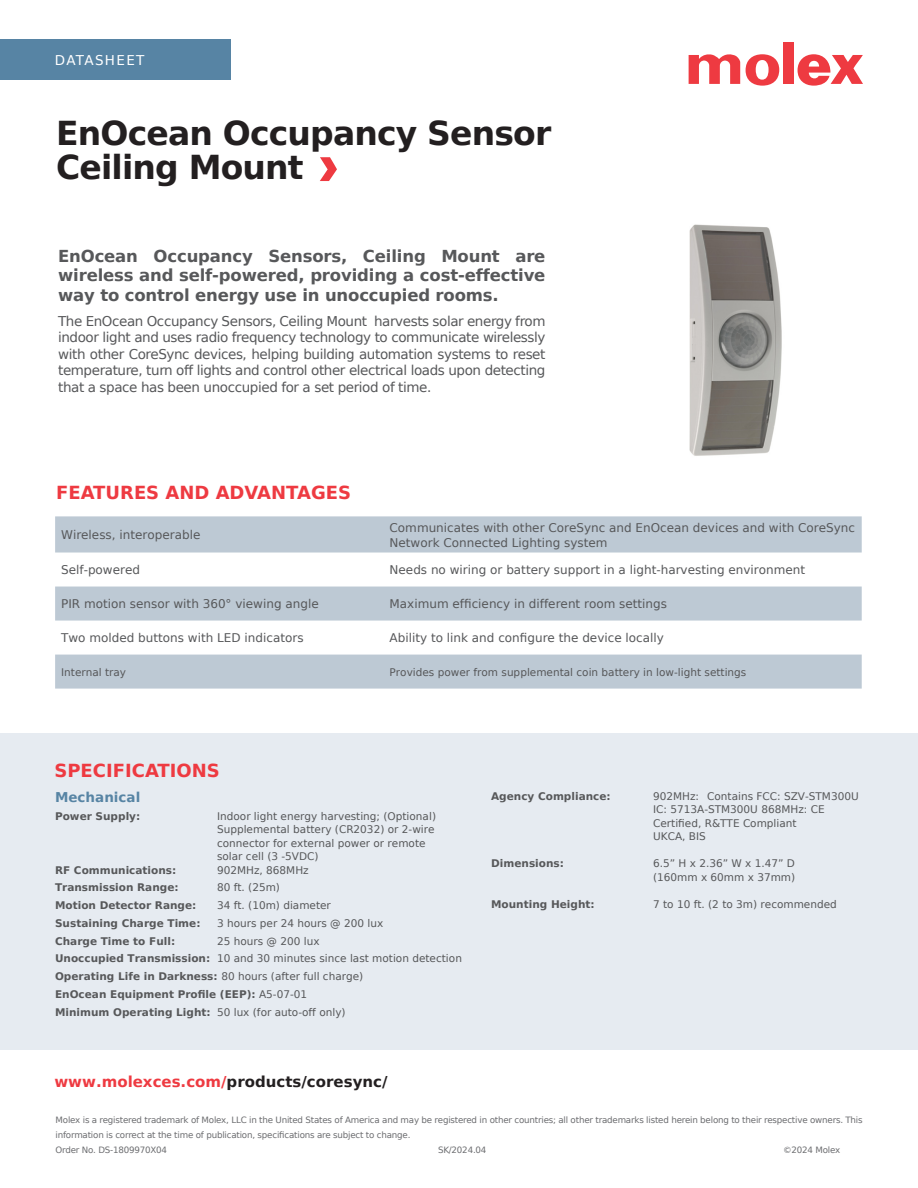
<style>
.page{position:relative;width:918px;height:1188px;background:#fff}
.page>*{position:absolute;margin:0;border:0;box-sizing:border-box;transform-origin:0 0}
.Datasheet_Header{font:700 33px "Bitstream Vera Sans";letter-spacing:-.025em;color:#231f20}
.Section_Header_Red{font:700 18px "Bitstream Vera Sans";color:#ee3a41}
.Emphasis_Paragraph_1{font:700 16.5px/19.5px "Bitstream Vera Sans";letter-spacing:-.01em;color:#57585a;text-align:justify}
.Weblink__red_black{font:700 15px "Bitstream Vera Sans";color:#231f20}
.body_text{font:13.5px/16.5px "Bitstream Vera Sans";letter-spacing:-.03em;color:#57585a;text-align:justify}
.Specifications_Subheader_Blue{font:700 13.5px "Bitstream Vera Sans";color:#5784a4}
.Literature_Tab{font:13.5px "Bitstream Vera Sans";letter-spacing:.1em;color:#fff}
.Specifications_Body{font:12px/15px "Bitstream Vera Sans";color:#57585a}
.Specifications_Body-2{font:10.5px/13.5px "Bitstream Vera Sans";color:#57585a}
.Specifications_Body-3{font:700 10.5px "Bitstream Vera Sans";color:#57585a}
.A4_Footer{font:8.7px/15px "Bitstream Vera Sans";letter-spacing:-.02em;color:#6c6d70}
.s1{font-weight:700}
.s2{font-weight:400}
.s3{color:#ee3a41}
</style>
<div class="page">
<div style="left:0;top:39px;width:231px;height:41px;background:#5784a4"></div>
<div style="left:783px;top:42px;width:10px;height:42px;background:#ee3a41"></div>
<svg style="left:746px;top:54px;width:33px;height:32px"></svg>
<svg style="left:689px;top:54px;width:51px;height:30px"></svg>
<svg style="left:798px;top:54px;width:65px;height:32px"></svg>
<div style="left:0;top:733px;width:918px;height:317px;background:#e6ebf1"></div>
<svg style="left:55px;top:516px;width:807px;height:173px;fill:#bdc9d4"></svg>
<img style="left:689px;top:224px;width:93px;height:232px">
<svg style="left:320px;top:157px;width:17px;height:24px"></svg>
<p class="Literature_Tab" style="left:55px;top:53px;width:91px">DATASHEET</p>
<p class="Datasheet_Header" style="left:56px;top:114px;width:497px">EnOcean Occupancy Sensor</p>
<p class="Datasheet_Header" style="left:56px;top:149px;width:249px">Ceiling Mount</p>
<p class="Emphasis_Paragraph_1" style="left:58px;top:246px;width:489px">EnOcean Occupancy Sensors, Ceiling Mount are wireless and self-powered, providing a cost-effective way to control energy use in unoccupied rooms.</p>
<p class="body_text" style="left:58px;top:313px;width:489px">The EnOcean Occupancy Sensors, Ceiling Mount harvests solar energy from indoor light and uses radio frequency technology to communicate wirelessly with other CoreSync devices, helping building automation systems to reset temperature, turn off lights and control other electrical loads upon detecting that a space has been unoccupied for a set period of time.</p>
<p class="Section_Header_Red" style="left:56px;top:482px;width:297px">FEATURES AND ADVANTAGES</p>
<p class="Specifications_Body" style="left:61px;top:527px;width:141px">Wireless, interoperable</p>
<p class="Specifications_Body" style="left:390px;top:520px;width:467px">Communicates with other CoreSync and EnOcean devices and with CoreSync<br>Network Connected Lighting system</p>
<p class="Specifications_Body" style="left:61px;top:562px;width:80px">Self-powered</p>
<p class="Specifications_Body" style="left:390px;top:562px;width:417px">Needs no wiring or battery support in a light-harvesting environment</p>
<p class="Specifications_Body" style="left:61px;top:596px;width:259px">PIR motion sensor with 360° viewing angle</p>
<p class="Specifications_Body" style="left:390px;top:596px;width:279px">Maximum efficiency in different room settings</p>
<p class="Specifications_Body" style="left:61px;top:630px;width:244px">Two molded buttons with LED indicators</p>
<p class="Specifications_Body" style="left:390px;top:630px;width:276px">Ability to link and configure the device locally</p>
<p class="Specifications_Body-2" style="left:61px;top:665px;width:67px">Internal tray</p>
<p class="Specifications_Body-2" style="left:390px;top:665px;width:358px">Provides power from supplemental coin battery in low-light settings</p>
<p class="Section_Header_Red" style="left:54px;top:761px;width:167px">SPECIFICATIONS</p>
<p class="Specifications_Subheader_Blue" style="left:55px;top:789px;width:87px">Mechanical</p>
<p class="Specifications_Body-3" style="left:55px;top:810px;width:87px">Power Supply:</p>
<p class="Specifications_Body-2" style="left:217px;top:809px;width:221px">Indoor light energy harvesting; (Optional)<br>Supplemental battery (CR2032) or 2-wire connector for external power or remote</p>
<p class="Specifications_Body-2" style="left:217px;top:850px;width:103px">solar cell (3 -5VDC)</p>
<p class="Specifications_Body-3" style="left:55px;top:864px;width:123px">RF Communications:</p>
<p class="Specifications_Body-2" style="left:217px;top:863px;width:93px">902MHz, 868MHz</p>
<p class="Specifications_Body-3" style="left:55px;top:882px;width:125px">Transmission Range:</p>
<p class="Specifications_Body-2" style="left:217px;top:881px;width:64px">80 ft. (25m)</p>
<p class="Specifications_Body-3" style="left:55px;top:899px;width:143px">Motion Detector Range:</p>
<p class="Specifications_Body-2" style="left:217px;top:899px;width:115px">34 ft. (10m) diameter</p>
<p class="Specifications_Body-3" style="left:55px;top:917px;width:147px">Sustaining Charge Time:</p>
<p class="Specifications_Body-2" style="left:217px;top:916px;width:168px">3 hours per 24 hours @ 200 lux</p>
<p class="Specifications_Body-3" style="left:55px;top:935px;width:122px">Charge Time to Full:</p>
<p class="Specifications_Body-2" style="left:217px;top:934px;width:104px">25 hours @ 200 lux</p>
<p class="Specifications_Body-2" style="left:55px;top:952px;width:408px"><span class="s1">Unoccupied Transmission:</span> 10 and 30 minutes since last motion detection</p>
<p class="Specifications_Body-3" style="left:55px;top:970px;width:310px">Operating Life in Darkness: <span class="s2">80 hours (after full charge)</span></p>
<p class="Specifications_Body-3" style="left:55px;top:988px;width:254px">EnOcean Equipment Profile (EEP): <span class="s2">A5-07-01</span></p>
<p class="Specifications_Body-3" style="left:55px;top:1006px;width:292px">Minimum Operating Light: <span class="s2">50 lux (for auto-off only)</span></p>
<p class="Specifications_Body-3" style="left:491px;top:790px;width:121px">Agency Compliance:</p>
<p class="Specifications_Body-2" style="left:653px;top:789px;width:207px">902MHz: Contains FCC: SZV-STM300U<br>IC: 5713A-STM300U 868MHz: CE<br>Certified, R&amp;TTE Compliant</p>
<p class="Specifications_Body-2" style="left:653px;top:830px;width:54px">UKCA, BIS</p>
<p class="Specifications_Body-3" style="left:491px;top:857px;width:74px">Dimensions:</p>
<p class="Specifications_Body-2" style="left:653px;top:857px;width:143px">6.5” H x 2.36” W x 1.47” D</p>
<p class="Specifications_Body-2" style="left:653px;top:870px;width:144px">(160mm x 60mm x 37mm)</p>
<p class="Specifications_Body-3" style="left:491px;top:898px;width:105px">Mounting Height:</p>
<p class="Specifications_Body-2" style="left:653px;top:897px;width:185px">7 to 10 ft. (2 to 3m) recommended</p>
<p class="Weblink__red_black" style="left:54px;top:1073px;width:335px"><span class="s3">www.molexces.com/</span>products/coresync/</p>
<p class="A4_Footer" style="left:56px;top:1113px;width:809px">Molex is a registered trademark of Molex, LLC in the United States of America and may be registered in other countries; all other trademarks listed herein belong to their respective owners. This information is correct at the time of publication, specifications are subject to change.</p>
<p class="A4_Footer" style="left:56px;top:1143px;width:113px">Order No. DS-1809970X04</p>
<p class="A4_Footer" style="left:438px;top:1143px;width:50px">SK/2024.04</p>
<p class="A4_Footer" style="left:783px;top:1143px;width:59px">©2024 Molex</p>
</div>
